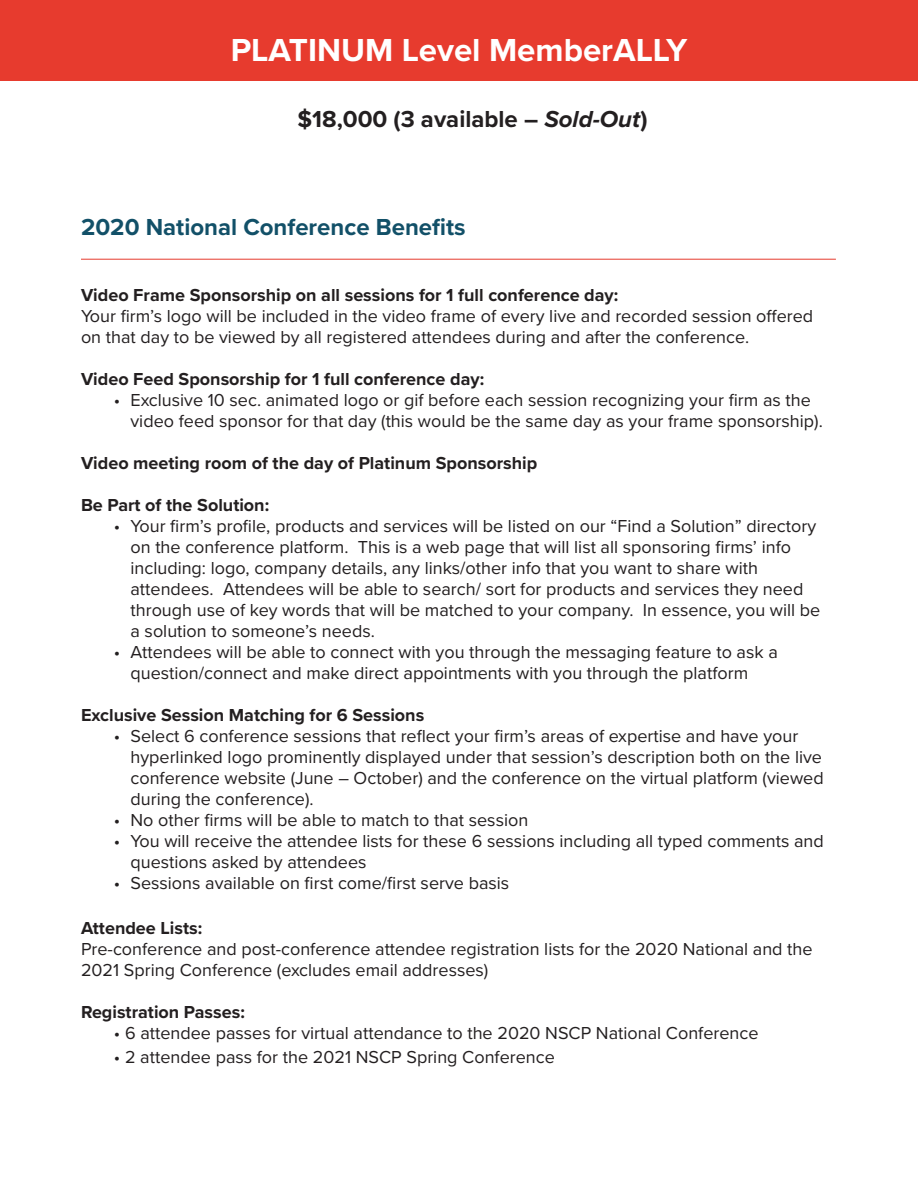
<style>
.page{position:relative;width:918px;height:1188px;background:#fff}
.page>*{position:absolute;margin:0;border:0;box-sizing:border-box;transform-origin:0 0}
.t1{font:700 33px "Proxima Nova";color:#fff}
.t2{font:700 24px "Proxima Nova";color:#125068}
.t3{font:700 24px "Proxima Nova";color:#231f20}
.t4{font:18px/21px "Proxima Nova";color:#231f20}
.t5{font:700 18px "Proxima Nova";color:#231f20}
.s1{font-style:italic}
</style>
<div class="page">
<div style="left:0;top:0;width:918px;height:81px;background:#e73b2e"></div>
<hr style="left:81px;top:259px;width:755px;height:1px;background:#e63b2e">
<h1 class="t1" style="left:231px;top:25px;width:458px">PLATINUM Level MemberALLY</h1>
<h2 class="t3" style="left:298px;top:101px;width:351px">$18,000 (3 available – <span class="s1">Sold-Out</span>)</h2>
<h2 class="t2" style="left:81px;top:209px;width:386px">2020 National Conference Benefits</h2>
<p class="t5" style="left:81px;top:282px;width:539px">Video Frame Sponsorship on all sessions for 1 full conference day:</p>
<p class="t4" style="left:81px;top:305px;width:734px">Your firm’s logo will be included in the video frame of every live and recorded session offered on that day to be viewed by all registered attendees during and after the conference.</p>
<p class="t5" style="left:81px;top:366px;width:405px">Video Feed Sponsorship for 1 full conference day:</p>
<p class="t4" style="left:130px;top:389px;width:694px;text-indent:-17px">• Exclusive 10 sec. animated logo or gif before each session recognizing your firm as the video feed sponsor for that day (this would be the same day as your frame sponsorship).</p>
<p class="t5" style="left:81px;top:450px;width:458px">Video meeting room of the day of Platinum Sponsorship</p>
<p class="t5" style="left:81px;top:492px;width:190px">Be Part of the Solution:</p>
<p class="t4" style="left:130px;top:515px;width:691px;text-indent:-17px">• Your firm’s profile, products and services will be listed on our “Find a Solution” directory on the conference platform. This is a web page that will list all sponsoring firms’ info including: logo, company details, any links/other info that you want to share with attendees. Attendees will be able to search/ sort for products and services they need through use of key words that will be matched to your company. In essence, you will be a solution to someone’s needs.</p>
<p class="t4" style="left:130px;top:641px;width:649px;text-indent:-17px">• Attendees will be able to connect with you through the messaging feature to ask a question/connect and make direct appointments with you through the platform</p>
<p class="t5" style="left:81px;top:702px;width:345px">Exclusive Session Matching for 6 Sessions</p>
<p class="t4" style="left:130px;top:725px;width:695px;text-indent:-17px">• Select 6 conference sessions that reflect your firm’s areas of expertise and have your hyperlinked logo prominently displayed under that session’s description both on the live conference website (June – October) and the conference on the virtual platform (viewed during the conference).</p>
<p class="t4" style="left:114px;top:809px;width:416px">• No other firms will be able to match to that session</p>
<p class="t4" style="left:130px;top:830px;width:695px;text-indent:-17px">• You will receive the attendee lists for these 6 sessions including all typed comments and questions asked by attendees</p>
<p class="t4" style="left:114px;top:872px;width:397px">• Sessions available on first come/first serve basis</p>
<p class="t5" style="left:81px;top:915px;width:123px">Attendee Lists:</p>
<p class="t4" style="left:81px;top:938px;width:733px">Pre-conference and post-conference attendee registration lists for the 2020 National and the<br>2021 Spring Conference (excludes email addresses)</p>
<p class="t5" style="left:81px;top:999px;width:165px">Registration Passes:</p>
<p class="t4" style="left:114px;top:1022px;width:646px">• 6 attendee passes for virtual attendance to the 2020 NSCP National Conference</p>
<p class="t4" style="left:114px;top:1046px;width:442px">• 2 attendee pass for the 2021 NSCP Spring Conference</p>
</div>
